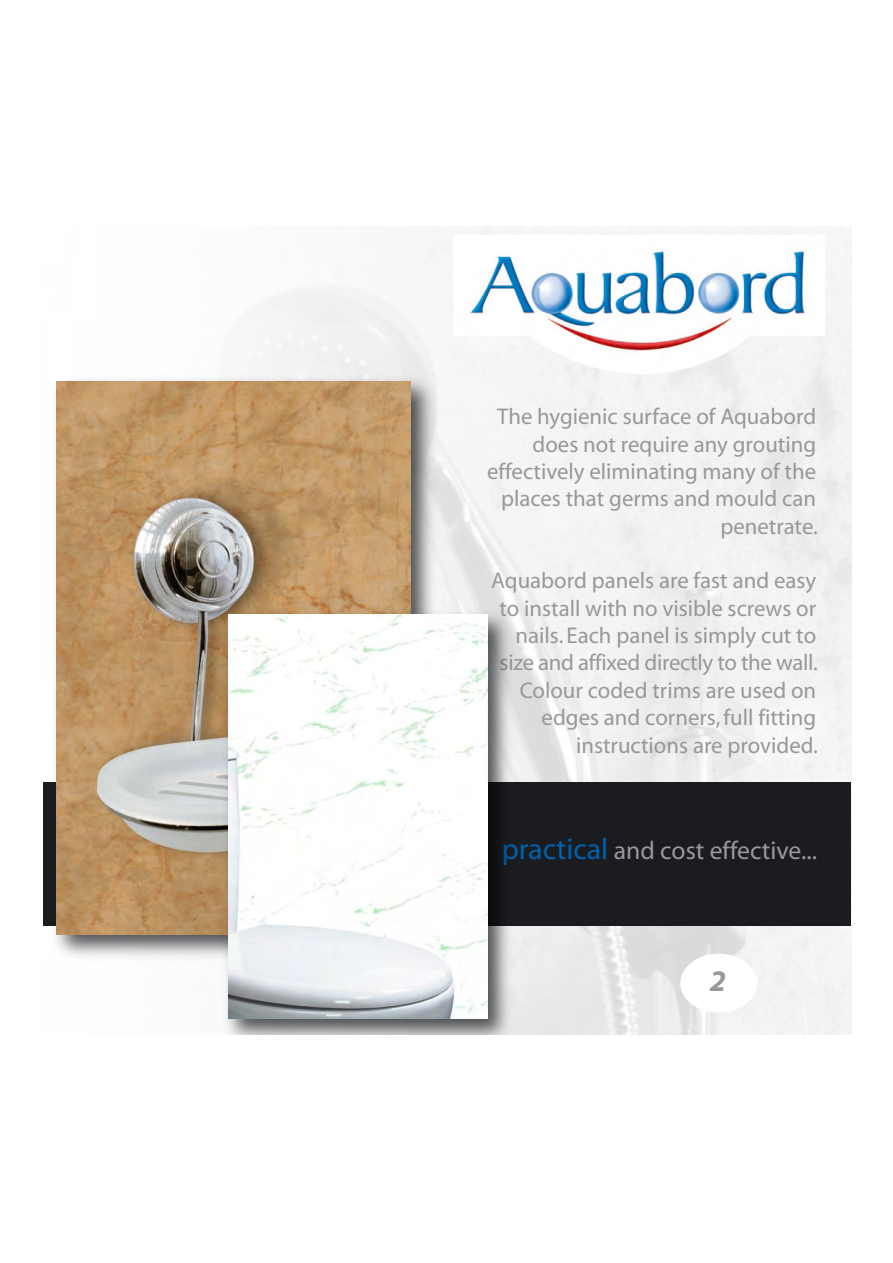
<style>
.page{position:relative;width:893px;height:1263px;background:#fff}
.page>*{position:absolute;margin:0;border:0;box-sizing:border-box;transform-origin:0 0}
.t1{font:italic 700 30px "Myriad";color:#98989c}
.t2{font:25.65px "Myriad";color:#98989c}
.t3{font:22.8px/27.3px "Myriad";color:#98989c;text-align:right}
.s1{font-size:30px;color:#0060ad}
</style>
<div class="page">
<div style="left:43px;top:782px;width:808px;height:144px;background:#1b1c20"></div>
<img style="left:52px;top:370px;width:391px;height:596px">
<img style="left:57px;top:382px;width:354px;height:552px">
<img style="left:453px;top:235px;width:372px;height:141px">
<img style="left:217px;top:604px;width:302px;height:430px">
<img style="left:229px;top:615px;width:258px;height:404px">
<p class="t3" style="left:487px;top:404px;width:332px">The hygienic surface of Aquabord does not require any grouting effectively eliminating many of the places that germs and mould can penetrate.</p>
<p class="t3" style="left:491px;top:568px;width:328px">Aquabord panels are fast and easy to install with no visible screws or nails. Each panel is simply cut to size and affixed directly to the wall.<br>Colour coded trims are used on edges and corners, full fitting instructions are provided.</p>
<p class="t2" style="left:502px;top:837px;width:317px"><span class="s1">practical</span> and cost effective...</p>
<h1 class="t1" style="left:710px;top:965px;width:18px">2</h1>
</div>
